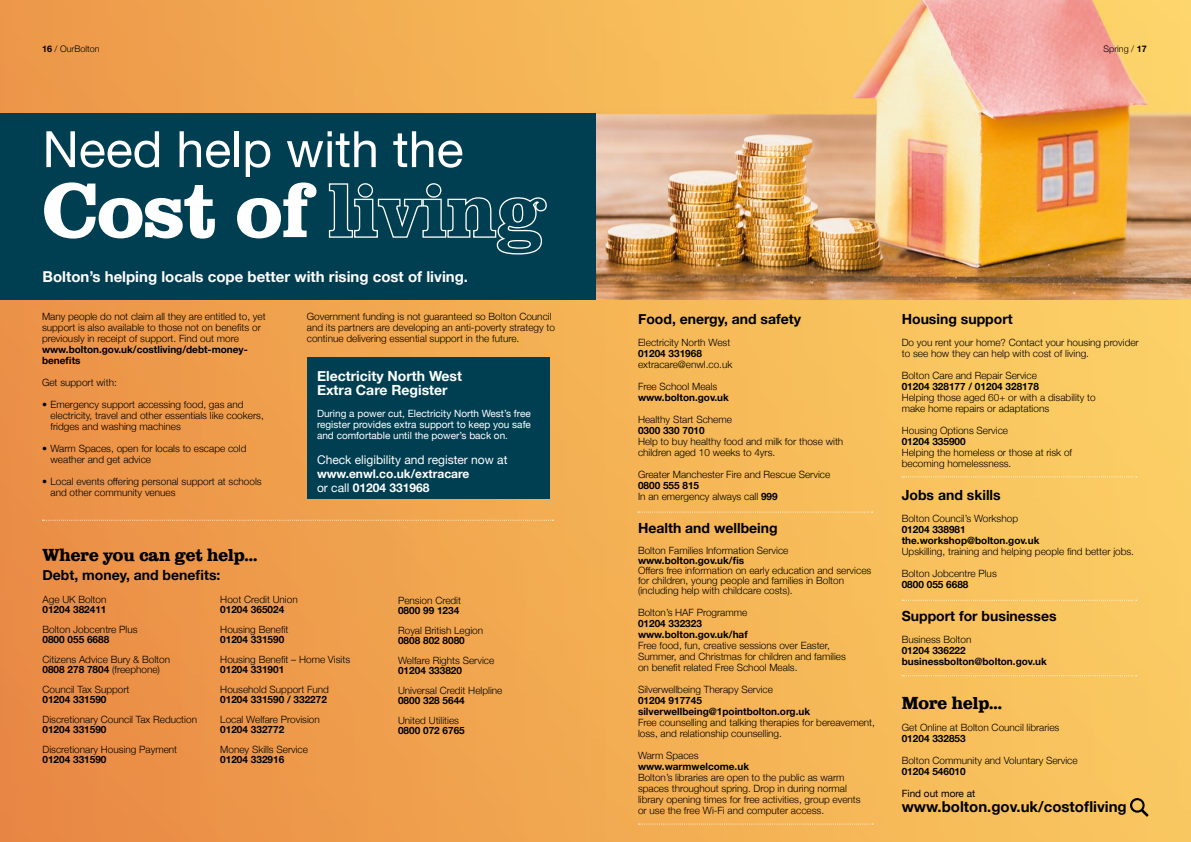
<style>
.page{position:relative;width:1191px;height:842px;background:#fff}
.page>*{position:absolute;margin:0;border:0;box-sizing:border-box;transform-origin:0 0}
.t1{font:79.2px "Bolton";color:#fff}
.t2{font:50.2px "Helvetica Neue";color:#fff}
.t3{font:18px "Bolton";color:#000}
.t4{font:700 15px "Helvetica Neue";color:#fff}
.t5{font:700 15px "Helvetica Neue";color:#000}
.t6{font:700 14px "Helvetica Neue";color:#000}
.t7{font:700 14px/14px "Helvetica Neue";color:#fff}
.t8{font:700 12px/14px "Helvetica Neue";color:#fff}
.t9{font:12px "Helvetica Neue";color:#fff}
.t10{font:300 10px/11px "Helvetica Neue";color:#000}
.t11{font:700 10px/11px "Helvetica Neue";color:#000}
.t12{font:10px/11px "Helvetica Neue";color:#fff;text-align:justify}
.t13{font:10px "Helvetica Neue";color:#000}
.t14{font:300 9px "Helvetica Neue";color:#000}
.s1{font-weight:700}
.s2{font-weight:400}
</style>
<div class="page">
<img style="left:0;top:0;width:439px;height:381px">
<img style="left:439px;top:0;width:178px;height:842px">
<div style="left:1082px;top:300px;width:109px;height:542px;background:#faca63"></div>
<img style="left:617px;top:300px;width:465px;height:403px">
<img style="left:0;top:381px;width:440px;height:461px">
<img style="left:617px;top:703px;width:465px;height:139px">
<img style="left:595px;top:0;width:596px;height:300px">
<div style="left:0;top:114px;width:595px;height:186px;background:#003e51"></div>
<div style="left:307px;top:357px;width:242px;height:142px;background:#003e51"></div>
<svg style="left:638px;top:512px;width:234px;height:1px"></svg>
<svg style="left:638px;top:823px;width:235px;height:1px"></svg>
<svg style="left:902px;top:476px;width:234px;height:1px"></svg>
<svg style="left:902px;top:600px;width:234px;height:1px"></svg>
<svg style="left:902px;top:675px;width:234px;height:1px"></svg>
<svg style="left:43px;top:520px;width:510px;height:1px"></svg>
<svg style="left:1130px;top:798px;width:18px;height:19px"></svg>
<p class="t14" style="left:42px;top:42px;width:59px"><span class="s1">16</span> / OurBolton</p>
<p class="t14" style="left:1103px;top:42px;width:45px">Spring / <span class="s1">17</span></p>
<h2 class="t2" style="left:43px;top:113px;width:422px">Need help with the</h2>
<h1 class="t1" style="left:43px;top:161px;width:505px">Cost of living</h1>
<h3 class="t4" style="left:43px;top:265px;width:427px">Bolton’s helping locals cope better with rising cost of living.</h3>
<p class="t10" style="left:42px;top:310px;width:225px">Many people do not claim all they are entitled to, yet support is also available to those not on benefits or previously in receipt of support. Find out more</p>
<p class="t11" style="left:42px;top:344px;width:207px">www.bolton.gov.uk/costliving/debt-money&shy;benefits</p>
<p class="t10" style="left:42px;top:376px;width:76px">Get support with:</p>
<p class="t10" style="left:51px;top:398px;width:215px;text-indent:-8px">• Emergency support accessing food, gas and electricity, travel and other essentials like cookers, fridges and washing machines</p>
<p class="t10" style="left:51px;top:442px;width:197px;text-indent:-8px">• Warm Spaces, open for locals to escape cold weather and get advice</p>
<p class="t10" style="left:51px;top:475px;width:213px;text-indent:-8px">• Local events offering personal support at schools and other community venues</p>
<h3 class="t3" style="left:43px;top:544px;width:217px">Where you can get help...</h3>
<h3 class="t6" style="left:43px;top:564px;width:179px">Debt, money, and benefits:</h3>
<p class="t10" style="left:307px;top:310px;width:250px">Government funding is not guaranteed so Bolton Council and its partners are developing an anti-poverty strategy to continue delivering essential support in the future.</p>
<h3 class="t7" style="left:317px;top:369px;width:146px">Electricity North West<br>Extra Care Register</h3>
<p class="t12" style="left:317px;top:408px;width:215px">During a power cut, Electricity North West’s free register provides extra support to keep you safe and comfortable until the power’s back on.</p>
<p class="t9" style="left:317px;top:451px;width:192px">Check eligibility and register now at</p>
<p class="t8" style="left:317px;top:467px;width:154px">www.enwl.co.uk/extracare <span class="s2">or call</span> 01204 331968</p>
<p class="t10" style="left:43px;top:593px;width:65px">Age UK Bolton</p>
<p class="t11" style="left:43px;top:604px;width:65px">01204 382411</p>
<p class="t10" style="left:43px;top:623px;width:97px">Bolton Jobcentre Plus</p>
<p class="t11" style="left:43px;top:634px;width:68px">0800 055 6688</p>
<p class="t10" style="left:43px;top:654px;width:129px;line-height:10px">Citizens Advice Bury &amp; Bolton<br><span class="s1">0808 278 7804</span> (freephone)</p>
<p class="t10" style="left:43px;top:683px;width:89px">Council Tax Support</p>
<p class="t11" style="left:43px;top:694px;width:65px">01204 331590</p>
<p class="t10" style="left:43px;top:713px;width:156px">Discretionary Council Tax Reduction</p>
<p class="t11" style="left:43px;top:724px;width:65px">01204 331590</p>
<p class="t10" style="left:43px;top:743px;width:136px">Discretionary Housing Payment</p>
<p class="t11" style="left:43px;top:754px;width:65px">01204 331590</p>
<p class="t10" style="left:220px;top:593px;width:79px">Hoot Credit Union</p>
<p class="t11" style="left:220px;top:604px;width:65px">01204 365024</p>
<p class="t10" style="left:220px;top:623px;width:70px">Housing Benefit</p>
<p class="t11" style="left:220px;top:634px;width:65px">01204 331590</p>
<p class="t10" style="left:220px;top:653px;width:131px">Housing Benefit – Home Visits</p>
<p class="t11" style="left:220px;top:664px;width:65px">01204 331901</p>
<p class="t10" style="left:220px;top:683px;width:110px">Household Support Fund</p>
<p class="t11" style="left:220px;top:694px;width:108px">01204 331590 / 332272</p>
<p class="t10" style="left:220px;top:713px;width:101px">Local Welfare Provision</p>
<p class="t11" style="left:220px;top:724px;width:65px">01204 332772</p>
<p class="t10" style="left:220px;top:743px;width:89px">Money Skills Service</p>
<p class="t11" style="left:220px;top:754px;width:65px">01204 332916</p>
<p class="t10" style="left:398px;top:594px;width:64px">Pension Credit</p>
<p class="t11" style="left:398px;top:605px;width:63px">0800 99 1234</p>
<p class="t10" style="left:398px;top:624px;width:87px">Royal British Legion</p>
<p class="t11" style="left:398px;top:635px;width:68px">0808 802 8080</p>
<p class="t10" style="left:398px;top:654px;width:98px">Welfare Rights Service</p>
<p class="t11" style="left:398px;top:665px;width:65px">01204 333820</p>
<p class="t10" style="left:398px;top:684px;width:106px">Universal Credit Helpline</p>
<p class="t11" style="left:398px;top:695px;width:68px">0800 328 5644</p>
<p class="t10" style="left:398px;top:714px;width:62px">United Utilities</p>
<p class="t11" style="left:398px;top:725px;width:68px">0800 072 6765</p>
<h3 class="t6" style="left:638px;top:308px;width:164px">Food, energy, and safety</h3>
<p class="t10" style="left:638px;top:336px;width:94px">Electricity North West</p>
<p class="t11" style="left:638px;top:348px;width:65px">01204 331968</p>
<p class="t10" style="left:638px;top:358px;width:96px">extracare@enwl.co.uk</p>
<p class="t10" style="left:638px;top:380px;width:81px">Free School Meals</p>
<p class="t11" style="left:638px;top:392px;width:92px">www.bolton.gov.uk</p>
<p class="t10" style="left:638px;top:413px;width:95px">Healthy Start Scheme</p>
<p class="t11" style="left:638px;top:425px;width:68px">0300 330 7010</p>
<p class="t10" style="left:638px;top:435px;width:207px">Help to buy healthy food and milk for those with children aged 10 weeks to 4yrs.</p>
<p class="t10" style="left:638px;top:468px;width:194px">Greater Manchester Fire and Rescue Service</p>
<p class="t10" style="left:638px;top:479px;width:141px"><span class="s1">0800 555 815<br></span>In an emergency always call <span class="s1">999</span></p>
<h3 class="t6" style="left:638px;top:517px;width:141px">Health and wellbeing</h3>
<p class="t10" style="left:638px;top:544px;width:152px">Bolton Families Information Service</p>
<p class="t11" style="left:638px;top:555px;width:108px">www.bolton.gov.uk/fis</p>
<p class="t10" style="left:638px;top:564px;width:235px;line-height:10px">Offers free information on early education and services for children, young people and families in Bolton (including help with childcare costs).</p>
<p class="t10" style="left:638px;top:606px;width:111px">Bolton’s HAF Programme</p>
<p class="t11" style="left:638px;top:618px;width:111px">01204 332323 www.bolton.gov.uk/haf</p>
<p class="t10" style="left:638px;top:639px;width:209px">Free food, fun, creative sessions over Easter,<br>Summer, and Christmas for children and families on benefit related Free School Meals.</p>
<p class="t10" style="left:638px;top:683px;width:136px">Silverwellbeing Therapy Service</p>
<p class="t11" style="left:638px;top:695px;width:174px">01204 917745 silverwellbeing@1pointbolton.org.uk</p>
<p class="t10" style="left:638px;top:716px;width:238px">Free counselling and talking therapies for bereavement, loss, and relationship counselling.</p>
<p class="t10" style="left:638px;top:749px;width:62px">Warm Spaces</p>
<p class="t11" style="left:638px;top:761px;width:113px">www.warmwelcome.uk</p>
<p class="t10" style="left:638px;top:771px;width:224px">Bolton’s libraries are open to the public as warm spaces throughout spring. Drop in during normal library opening times for free activities, group events or use the free Wi-Fi and computer access.</p>
<h3 class="t6" style="left:901px;top:308px;width:112px">Housing support</h3>
<p class="t10" style="left:901px;top:336px;width:238px">Do you rent your home? Contact your housing provider to see how they can help with cost of living.</p>
<p class="t10" style="left:901px;top:369px;width:137px">Bolton Care and Repair Service</p>
<p class="t11" style="left:901px;top:381px;width:139px">01204 328177 / 01204 328178</p>
<p class="t10" style="left:901px;top:391px;width:196px">Helping those aged 60+ or with a disability to make home repairs or adaptations</p>
<p class="t10" style="left:901px;top:424px;width:108px">Housing Options Service</p>
<p class="t11" style="left:901px;top:436px;width:65px">01204 335900</p>
<p class="t10" style="left:901px;top:446px;width:172px">Helping the homeless or those at risk of becoming homelessness.</p>
<h3 class="t6" style="left:901px;top:484px;width:100px">Jobs and skills</h3>
<p class="t10" style="left:901px;top:512px;width:118px">Bolton Council’s Workshop</p>
<p class="t11" style="left:901px;top:524px;width:139px">01204 338981 the.workshop@bolton.gov.uk</p>
<p class="t10" style="left:901px;top:545px;width:234px">Upskilling, training and helping people find better jobs.</p>
<p class="t10" style="left:901px;top:567px;width:97px">Bolton Jobcentre Plus</p>
<p class="t11" style="left:901px;top:579px;width:68px">0800 055 6688</p>
<h3 class="t6" style="left:901px;top:605px;width:156px">Support for businesses</h3>
<p class="t10" style="left:901px;top:633px;width:71px">Business Bolton</p>
<p class="t11" style="left:901px;top:645px;width:147px">01204 336222 businessbolton@bolton.gov.uk</p>
<h3 class="t3" style="left:901px;top:691px;width:102px">More help...</h3>
<p class="t10" style="left:901px;top:721px;width:159px">Get Online at Bolton Council libraries</p>
<p class="t11" style="left:901px;top:733px;width:65px">01204 332853</p>
<p class="t10" style="left:901px;top:754px;width:177px">Bolton Community and Voluntary Service</p>
<p class="t11" style="left:901px;top:766px;width:65px">01204 546010</p>
<p class="t13" style="left:901px;top:786px;width:75px">Find out more at</p>
<h3 class="t5" style="left:901px;top:794px;width:226px">www.bolton.gov.uk/costofliving</h3>
</div>
